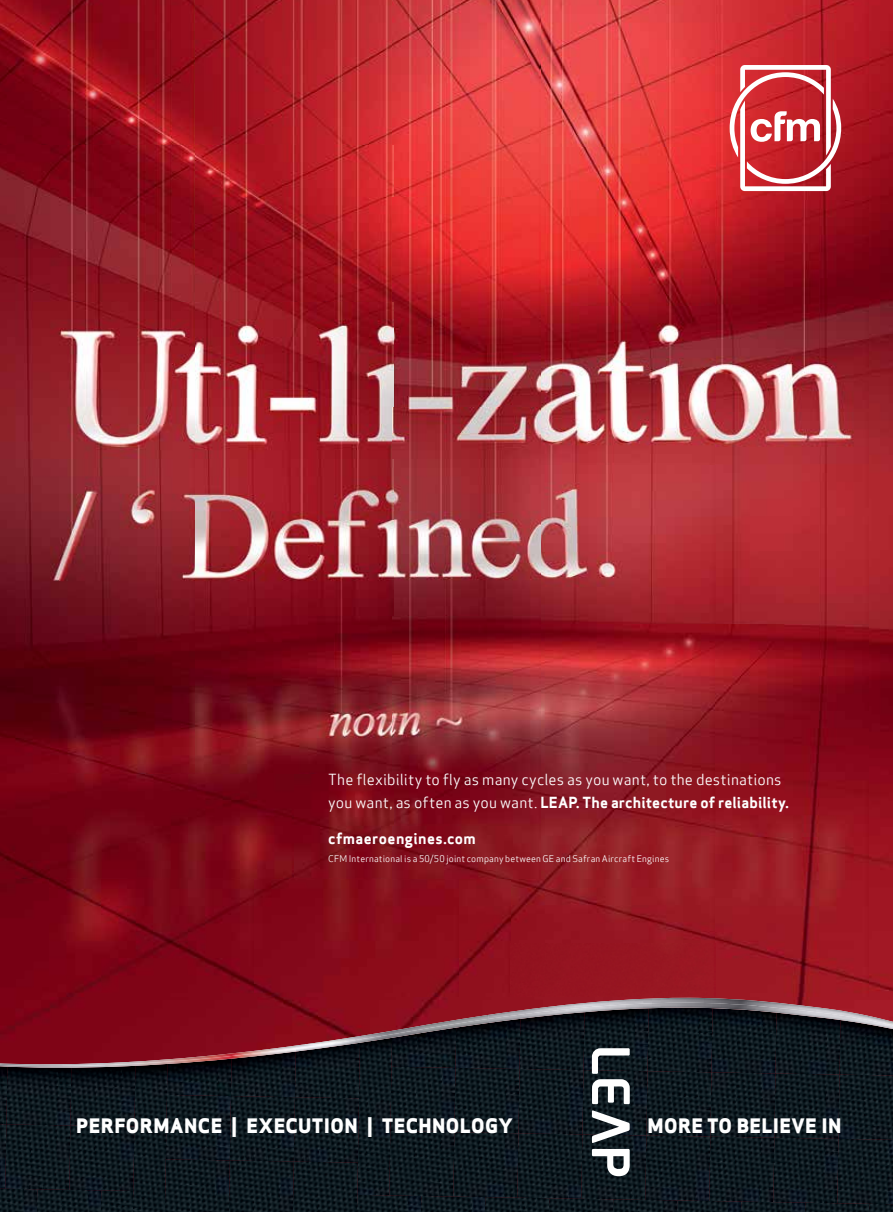
<style>
.page{position:relative;width:893px;height:1212px;background:#fff}
.page>*{position:absolute;margin:0;border:0;box-sizing:border-box;transform-origin:0 0}
.t1{font:19.5px "Apex Sans Extra Bold T";letter-spacing:.02em;color:#fff}
.t2{font:15px "Apex Sans Bold T";letter-spacing:.015em;color:#fff}
.t3{font:15px "Apex Sans Book T";letter-spacing:.01em;color:#fff}
.t4{font:9px "Apex Sans Book T";letter-spacing:.015em;color:#fff}
.s1{font-family:"Apex Sans Book T"}
</style>
<div class="page">
<img style="left:0;top:0;width:893px;height:998px">
<img style="left:541px;top:0;width:174px;height:784px">
<img style="left:715px;top:0;width:154px;height:996px">
<img style="left:0;top:879px;width:510px;height:117px">
<img style="left:510px;top:784px;width:205px;height:212px">
<img style="left:392px;top:1068px;width:62px;height:63px">
<img style="left:454px;top:1068px;width:64px;height:64px">
<img style="left:518px;top:1068px;width:64px;height:64px">
<img style="left:582px;top:1068px;width:65px;height:66px">
<img style="left:647px;top:1068px;width:64px;height:3px">
<img style="left:711px;top:1068px;width:64px;height:3px">
<img style="left:775px;top:1068px;width:63px;height:5px">
<img style="left:838px;top:1068px;width:55px;height:70px">
<img style="left:168px;top:1068px;width:62px;height:91px">
<img style="left:230px;top:1068px;width:64px;height:91px">
<img style="left:294px;top:1068px;width:63px;height:93px">
<img style="left:357px;top:1068px;width:35px;height:127px">
<img style="left:0;top:1068px;width:70px;height:56px">
<img style="left:70px;top:1068px;width:63px;height:56px">
<img style="left:133px;top:1068px;width:35px;height:144px">
<img style="left:646px;top:1071px;width:129px;height:65px">
<img style="left:774px;top:1073px;width:66px;height:65px">
<img style="left:0;top:1124px;width:134px;height:67px">
<img style="left:389px;top:1131px;width:65px;height:64px">
<img style="left:453px;top:1132px;width:129px;height:65px">
<img style="left:581px;top:1134px;width:129px;height:65px">
<img style="left:709px;top:1136px;width:65px;height:65px">
<img style="left:773px;top:1138px;width:120px;height:66px">
<img style="left:165px;top:1159px;width:129px;height:53px">
<img style="left:293px;top:1161px;width:65px;height:51px">
<img style="left:0;top:1188px;width:101px;height:24px">
<img style="left:101px;top:1190px;width:32px;height:22px">
<img style="left:357px;top:1195px;width:128px;height:17px">
<img style="left:485px;top:1197px;width:128px;height:15px">
<img style="left:613px;top:1199px;width:128px;height:13px">
<img style="left:741px;top:1201px;width:128px;height:11px">
<img style="left:869px;top:1204px;width:24px;height:8px">
<svg style="left:0;top:998px;width:893px;height:70px"></svg>
<svg style="left:25px;top:998px;width:675px;height:66px"></svg>
<img style="left:425px;top:1029px;width:63px;height:3px">
<img style="left:489px;top:1025px;width:404px;height:4px">
<img style="left:295px;top:1039px;width:65px;height:12px">
<img style="left:0;top:1067px;width:296px;height:1px">
<img style="left:424px;top:1015px;width:65px;height:14px">
<img style="left:488px;top:998px;width:405px;height:27px">
<img style="left:304px;top:1025px;width:121px;height:20px">
<img style="left:0;top:1044px;width:326px;height:23px">
<svg style="left:592px;top:1048px;width:38px;height:128px"></svg>
<svg style="left:730px;top:65px;width:111px;height:126px"></svg>
<img style="left:0;top:0;width:541px;height:879px">
<p class="t3" style="left:328px;top:770px;width:455px">The flexibility to fly as many cycles as you want, to the destinations</p>
<p class="t2" style="left:328px;top:792px;width:462px"><span class="s1">you want, as often as you want.</span> LEAP. The architecture of reliability.</p>
<p class="t2" style="left:328px;top:829px;width:149px">cfmaeroengines.com</p>
<p class="t4" style="left:328px;top:853px;width:342px">CFM International is a 50/50 joint company between GE and Safran Aircraft Engines</p>
<h1 class="t1" style="left:76px;top:1113px;width:438px">PERFORMANCE | EXECUTION | TECHNOLOGY</h1>
<h1 class="t1" style="left:648px;top:1113px;width:195px">MORE TO BELIEVE IN</h1>
</div>
